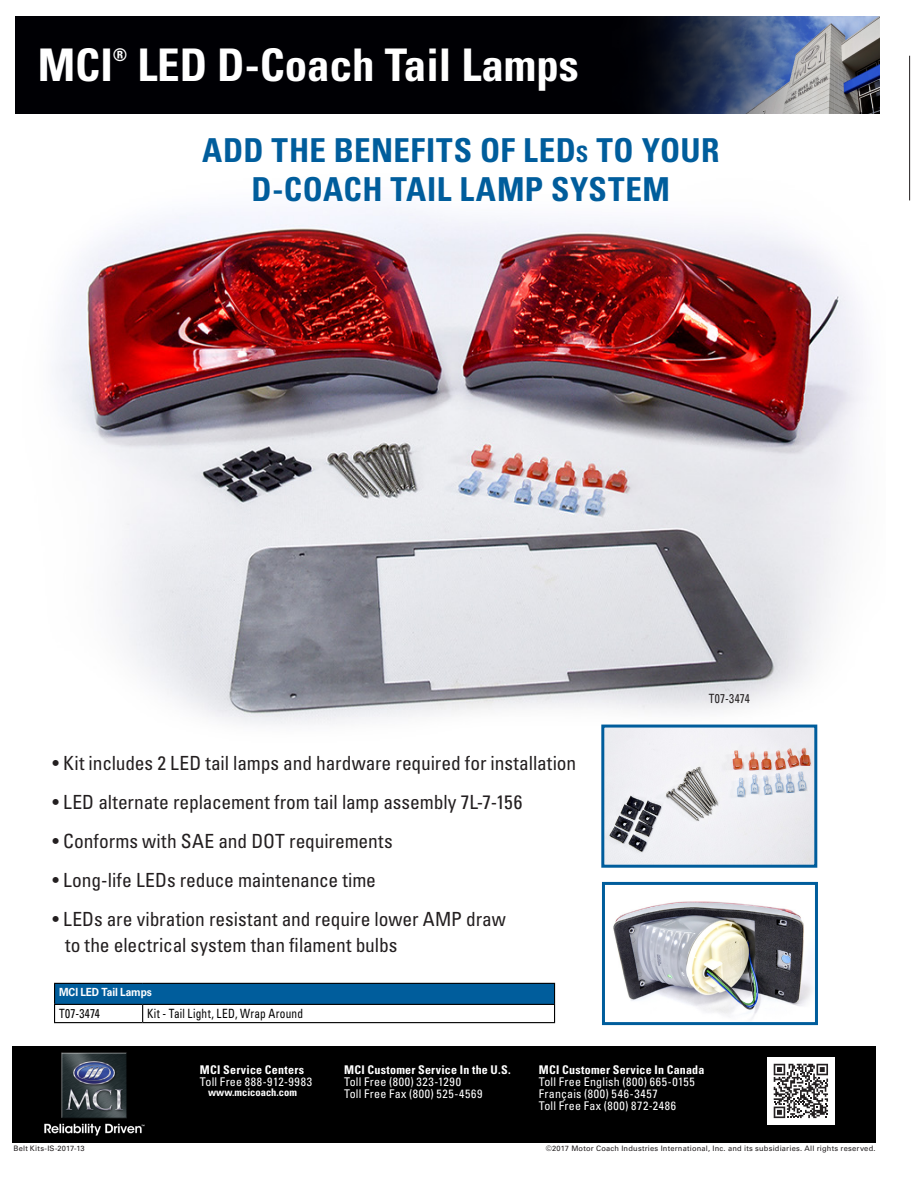
<style>
.page{position:relative;width:918px;height:1188px;background:#fff}
.page>*{position:absolute;margin:0;border:0;box-sizing:border-box;transform-origin:0 0}
.t1{font:700 condensed 45px "Univers LT Std";color:#fff}
.t2{font:700 condensed 33px/39px "Univers LT Std";letter-spacing:.015em;color:#005d9c;text-align:center}
.t3{font:condensed 19.5px "Univers LT Std";letter-spacing:-.005em;color:#231f20}
.t4{font:700 condensed 17.55px "Univers LT Std";color:#fff}
.t5{font:condensed 12.75px "Univers LT Std";letter-spacing:.02em;color:#000;scale:.89 1}
.t6{font:condensed 12.75px "Univers LT Std";letter-spacing:.03em;color:#231f20;scale:.89 1}
.t7{font:condensed 12px/12px "Univers LT Std";letter-spacing:.035em;color:#fff}
.t8{font:700 condensed 12px "Univers LT Std";letter-spacing:.025em;color:#fff}
.t9{font:700 11.25px "Univers LT Std";letter-spacing:-.005em;color:#fff;scale:.9 1}
.t10{font:700 condensed 10.5px "Univers LT Std";color:#fff}
.t11{font:7.5px "Univers LT Std";letter-spacing:.03em;color:#231f20}
.s1{font-size:22.5px}
</style>
<div class="page">
<div style="left:15px;top:16px;width:864px;height:98px;background:#000004"></div>
<img style="left:649px;top:16px;width:230px;height:98px">
<div style="left:12px;top:1046px;width:864px;height:97px;background:#000"></div>
<img style="left:44px;top:1052px;width:101px;height:84px">
<div style="left:767px;top:1057px;width:68px;height:68px;background:#fff"></div>
<svg style="left:774px;top:1064px;width:54px;height:54px"></svg>
<hr style="left:909px;top:56px;width:1px;height:144px;background:#231f20">
<hr style="left:54px;top:983px;width:89px;height:1px;background:#000">
<hr style="left:143px;top:983px;width:412px;height:1px;background:#000">
<svg style="left:54px;top:984px;width:501px;height:39px"></svg>
<img style="left:56px;top:207px;width:807px;height:544px">
<img style="left:613px;top:901px;width:199px;height:117px">
<div style="left:602px;top:882px;width:216px;height:143px;border:3px solid #005d9c"></div>
<img style="left:605px;top:729px;width:208px;height:135px">
<div style="left:601px;top:725px;width:216px;height:143px;border:3px solid #005d9c"></div>
<p class="t1" style="left:38px;top:38px;width:77px">MCI</p>
<p class="t4" style="left:113px;top:44px;width:16px">®</p>
<p class="t1" style="left:137px;top:38px;width:443px">LED D-Coach Tail Lamps</p>
<p class="t2" style="left:202px;top:131px;width:519px">ADD THE BENEFITS OF LED<span class="s1">S</span> TO YOUR<br>D-COACH TAIL LAMP SYSTEM</p>
<p class="t3" style="left:52px;top:751px;width:525px">• Kit includes 2 LED tail lamps and hardware required for installation</p>
<p class="t3" style="left:52px;top:790px;width:471px">• LED alternate replacement from tail lamp assembly 7L-7-156</p>
<p class="t3" style="left:52px;top:829px;width:342px">• Conforms with SAE and DOT requirements</p>
<p class="t3" style="left:52px;top:868px;width:325px">• Long-life LEDs reduce maintenance time</p>
<p class="t3" style="left:52px;top:907px;width:455px">• LEDs are vibration resistant and require lower AMP draw</p>
<p class="t3" style="left:65px;top:933px;width:334px">to the electrical system than filament bulbs</p>
<p class="t9" style="left:59px;top:985px;width:105px">MCI LED Tail Lamps</p>
<p class="t5" style="left:59px;top:1006px;width:47px">T07-3474</p>
<p class="t5" style="left:147px;top:1006px;width:177px">Kit - Tail Light, LED, Wrap Around</p>
<p class="t6" style="left:709px;top:690px;width:47px">T07-3474</p>
<p class="t8" style="left:200px;top:1062px;width:106px">MCI Service Centers</p>
<p class="t7" style="left:200px;top:1076px;width:114px">Toll Free 888-912-9983</p>
<p class="t10" style="left:208px;top:1086px;width:90px">www.mcicoach.com</p>
<p class="t8" style="left:344px;top:1062px;width:168px">MCI Customer Service In the U.S.</p>
<p class="t7" style="left:344px;top:1076px;width:118px">Toll Free (800) 323-1290</p>
<p class="t7" style="left:344px;top:1088px;width:140px">Toll Free Fax (800) 525-4569</p>
<p class="t8" style="left:539px;top:1062px;width:167px">MCI Customer Service In Canada</p>
<p class="t7" style="left:539px;top:1076px;width:158px">Toll Free English (800) 665-0155<br>Français (800) 546-3457</p>
<p class="t7" style="left:539px;top:1100px;width:139px">Toll Free Fax (800) 872-2486</p>
<p class="t11" style="left:13px;top:1144px;width:73px">Belt Kits-IS-2017-13</p>
<p class="t11" style="left:546px;top:1144px;width:331px">©2017 Motor Coach Industries International, Inc. and its subsidiaries. All rights reserved.</p>
</div>
